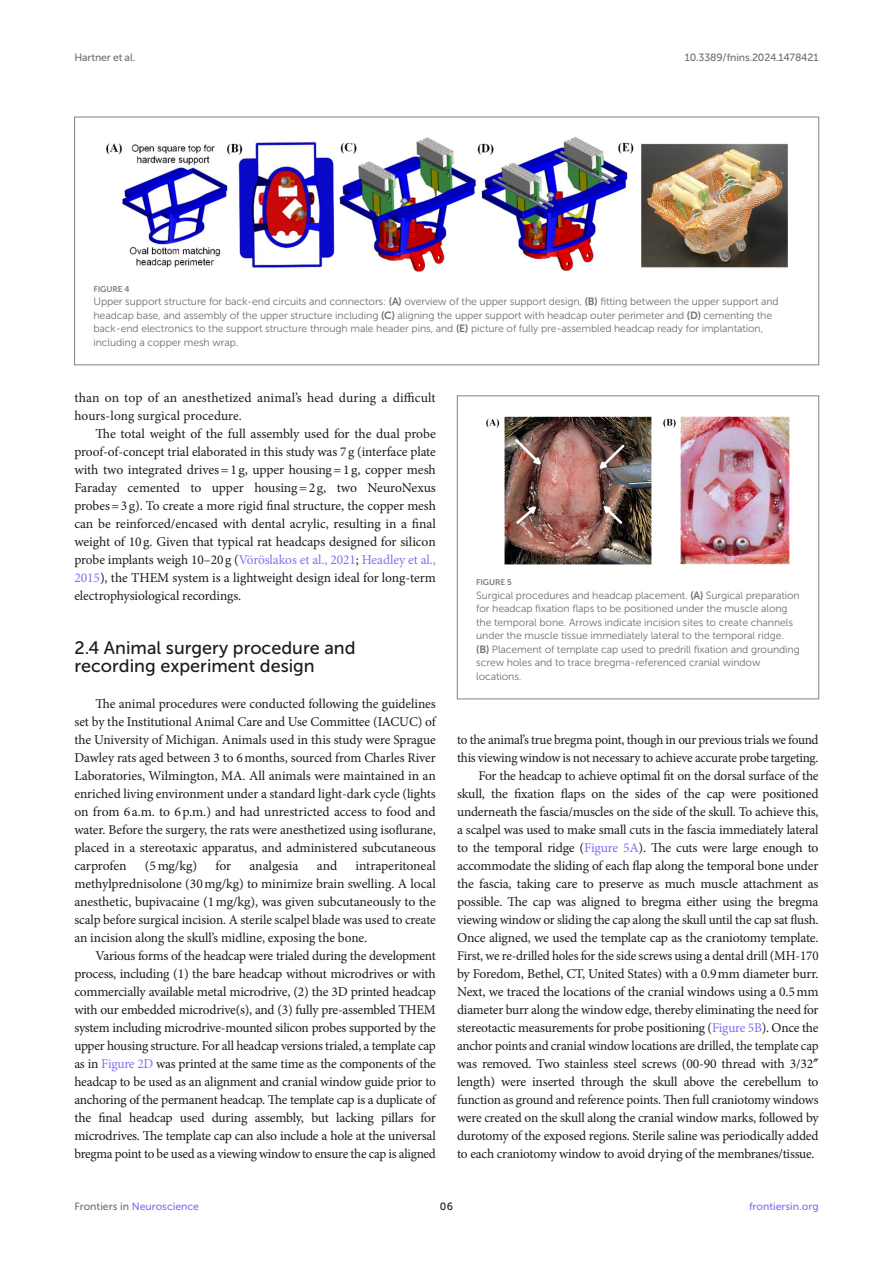
<style>
.page{position:relative;width:893px;height:1263px;background:#fff}
.page>*{position:absolute;margin:0;border:0;box-sizing:border-box;transform-origin:0 0}
.HEAD_2{font:18px/18px "Museo Sans 500";color:#1b1c1b}
.TEXT{font:13.5px/18px "Minion Pro";letter-spacing:-.02em;color:#1b1c1b;text-align:justify}
.TEXT_FLUSH{font:13.5px/18px "Minion Pro";letter-spacing:-.005em;color:#1b1c1b;text-align:justify}
.FIG_LEG{font:10.5px/13.5px "Museo Sans 300";letter-spacing:-.01em;color:#706f70}
.t1{font:10.5px "Museo Sans 500";letter-spacing:-.015em;color:#706f70}
.t2{font:10.5px "Museo Sans 500";color:#856df0}
.t3{font:10.5px "Museo Sans 500";color:#1b1c1b}
.FIG_HD{font:8.25px "Museo Sans 700";letter-spacing:-.01em;color:#7e7f7f}
.s1{font-family:"Museo Sans 700"}
.s2{color:#856df0}
.s3{font-family:"Gentium Plus"}
.s4{color:#706f70}
</style>
<div class="page">
<img style="left:106px;top:137px;width:682px;height:135px">
<div style="left:74px;top:117px;width:745px;height:248px;border:1px solid #808285"></div>
<img style="left:486px;top:416px;width:304px;height:149px">
<div style="left:457px;top:396px;width:362px;height:303px;border:1px solid #808285"></div>
<p class="t1" style="left:74px;top:51px;width:62px">Hartner et al.</p>
<p class="t1" style="left:685px;top:51px;width:135px">10.3389/fnins.2024.1478421</p>
<p class="FIG_HD" style="left:94px;top:284px;width:37px">FIGURE 4</p>
<p class="FIG_LEG" style="left:94px;top:295px;width:687px">Upper support structure for back-end circuits and connectors: <span class="s1">(A)</span> overview of the upper support design, <span class="s1">(B)</span> fitting between the upper support and headcap base, and assembly of the upper structure including <span class="s1">(C)</span> aligning the upper support with headcap outer perimeter and <span class="s1">(D)</span> cementing the back-end electronics to the support structure through male header pins, and <span class="s1">(E)</span> picture of fully pre-assembled headcap ready for implantation, including a copper mesh wrap.</p>
<p class="TEXT_FLUSH" style="left:74px;top:389px;width:363px">than on top of an anesthetized animal’s head during a difficult hours-long surgical procedure.</p>
<p class="TEXT" style="left:74px;top:425px;width:363px;text-indent:21px">The total weight of the full assembly used for the dual probe proof-of-concept trial elaborated in this study was 7g (interface plate with two integrated drives=1g, upper housing=1g, copper mesh Faraday cemented to upper housing=2g, two NeuroNexus probes=3g). To create a more rigid final structure, the copper mesh can be reinforced/encased with dental acrylic, resulting in a final weight of 10g. Given that typical rat headcaps designed for silicon probe implants weigh 10–20g (<span class="s2">Vöröslakos et al., 2021</span>; <span class="s2">Headley et al., 2015</span>), the THEM system is a lightweight design ideal for long-term electrophysiological recordings.</p>
<p class="HEAD_2" style="left:74px;top:639px;width:283px">2.4 Animal surgery procedure and recording experiment design</p>
<p class="TEXT_FLUSH" style="left:74px;top:695px;width:363px;text-indent:21px">The animal procedures were conducted following the guidelines set by the Institutional Animal Care and Use Committee (IACUC) of the University of Michigan. Animals used in this study were Sprague Dawley rats aged between 3 to 6months, sourced from Charles River Laboratories, Wilmington, MA. All animals were maintained in an enriched living environment under a standard light-dark cycle (lights on from 6a.m. to 6p.m.) and had unrestricted access to food and water. Before the surgery, the rats were anesthetized using isoflurane, placed in a stereotaxic apparatus, and administered subcutaneous carprofen</p>
<p class="TEXT_FLUSH" style="left:74px;top:857px;width:363px;text-indent:281px">intraperitoneal methylprednisolone (30mg/kg) to minimize brain swelling. A local anesthetic, bupivacaine (1mg/kg), was given subcutaneously to the scalp before surgical incision. A sterile scalpel blade was used to create an incision along the skull’s midline, exposing the bone.</p>
<p class="TEXT" style="left:74px;top:947px;width:363px;text-indent:21px">Various forms of the headcap were trialed during the development process, including (1) the bare headcap without microdrives or with commercially available metal microdrive, (2) the 3D printed headcap with our embedded microdrive(s), and (3) fully pre-assembled THEM system including microdrive-mounted silicon probes supported by the upper housing structure. For all headcap versions trialed, a template cap as in <span class="s2">Figure 2D</span> was printed at the same time as the components of the headcap to be used as an alignment and cranial window guide prior to anchoring of the permanent headcap. The template cap is a duplicate of the final headcap used during assembly, but lacking pillars for microdrives. The template cap can also include a hole at the universal bregma point to be used as a viewing window to ensure the cap is aligned</p>
<p class="TEXT_FLUSH" style="left:145px;top:857px;width:54px">(5mg/kg)</p>
<p class="TEXT_FLUSH" style="left:216px;top:857px;width:17px">for</p>
<p class="TEXT_FLUSH" style="left:250px;top:857px;width:50px">analgesia</p>
<p class="TEXT_FLUSH" style="left:317px;top:857px;width:22px">and</p>
<p class="FIG_HD" style="left:476px;top:578px;width:37px">FIGURE 5</p>
<p class="FIG_LEG" style="left:476px;top:589px;width:325px">Surgical procedures and headcap placement. <span class="s1">(A)</span> Surgical preparation for headcap fixation flaps to be positioned under the muscle along the temporal bone. Arrows indicate incision sites to create channels under the muscle tissue immediately lateral to the temporal ridge.<br><span class="s1">(B)</span> Placement of template cap used to predrill fixation and grounding screw holes and to trace bregma-referenced cranial window locations.</p>
<p class="TEXT" style="left:457px;top:731px;width:363px">to the animal’s true bregma point, though in our previous trials we found this viewing window is not necessary to achieve accurate probe targeting.</p>
<p class="TEXT" style="left:457px;top:767px;width:363px;text-indent:21px">For the headcap to achieve optimal fit on the dorsal surface of the skull, the fixation flaps on the sides of the cap were positioned underneath the fascia/muscles on the side of the skull. To achieve this, a scalpel was used to make small cuts in the fascia immediately lateral to the temporal ridge (<span class="s2">Figure 5A</span>). The cuts were large enough to accommodate the sliding of each flap along the temporal bone under the fascia, taking care to preserve as much muscle attachment as possible. The cap was aligned to bregma either using the bregma viewing window or sliding the cap along the skull until the cap sat flush.<br>Once aligned, we used the template cap as the craniotomy template.<br>First, we re-drilled holes for the side screws using a dental drill (MH-170 by Foredom, Bethel, CT, United States) with a 0.9mm diameter burr.<br>Next, we traced the locations of the cranial windows using a 0.5mm diameter burr along the window edge, thereby eliminating the need for stereotactic measurements for probe positioning (<span class="s2">Figure 5B</span>). Once the anchor points and cranial window locations are drilled, the template cap was removed. Two stainless steel screws (00-90 thread with 3/32<span class="s3">″ </span>length) were inserted through the skull above the cerebellum to function as ground and reference points. Then full craniotomy windows were created on the skull along the cranial window marks, followed by durotomy of the exposed regions. Sterile saline was periodically added to each craniotomy window to avoid drying of the membranes/tissue.</p>
<p class="t2" style="left:74px;top:1200px;width:126px"><span class="s4">Frontiers in</span> Neuroscience</p>
<p class="t3" style="left:440px;top:1200px;width:15px">06</p>
<p class="t2" style="left:749px;top:1200px;width:71px">frontiersin.org</p>
</div>
